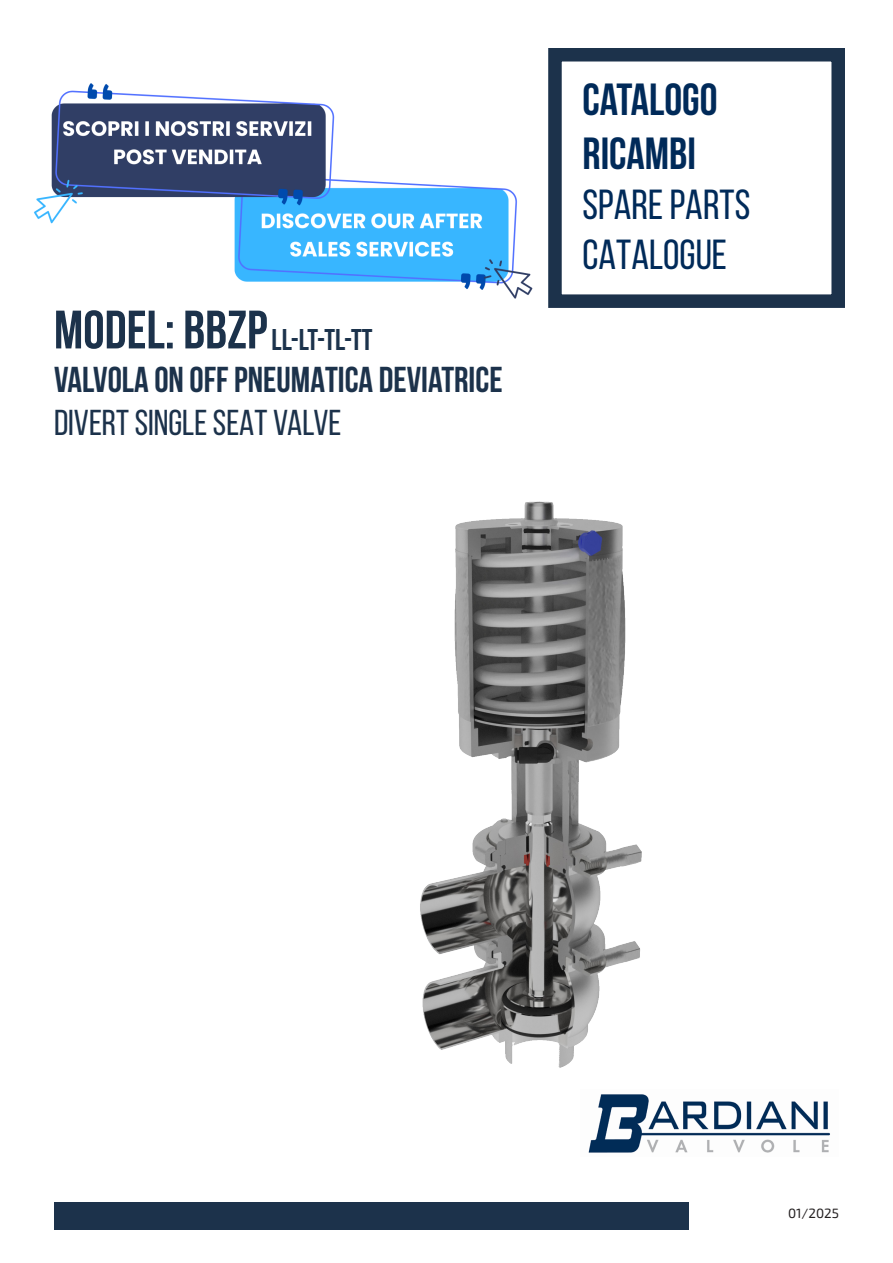
<style>
.page{position:relative;width:893px;height:1263px;background:#fff}
.page>*{position:absolute;margin:0;border:0;box-sizing:border-box;transform-origin:0 0}
.t1{font:700 54px "Bebas Neue";color:#1c324b}
.t2{font:700 45px/54px "Bebas Neue";color:#002a59}
.t3{font:42px/50.4px "Bebas Neue";color:#002a59}
.t4{font:700 36px "Bebas Neue";color:#1c324b}
.t5{font:36px "Bebas Neue";color:#1c324b}
.t6{font:700 30px "Bebas Neue";color:#1c334c}
.t7{font:13.5px "Exo Soft";color:#231f20}
</style>
<div class="page">
<img style="left:588px;top:1094px;width:242px;height:59px">
<div style="left:548px;top:48px;width:297px;height:260px;border:14px solid #1c324b"></div>
<img style="left:34px;top:83px;width:499px;height:216px">
<div style="left:55px;top:1202px;width:634px;height:28px;background:#1c324b"></div>
<img style="left:420px;top:501px;width:222px;height:567px">
<p class="t1" style="left:54px;top:300px;width:215px">MODEL: BBZP</p>
<p class="t4" style="left:54px;top:359px;width:450px">VALVOLA ON OFF PNEUMATICA DEVIATRICE</p>
<p class="t5" style="left:54px;top:403px;width:289px">DIVERT SINGLE SEAT VALVE</p>
<p class="t6" style="left:272px;top:323px;width:102px">LL-LT-TL-TT</p>
<p class="t2" style="left:583px;top:71px;width:137px">CATALOGO<br>RICAMBI</p>
<p class="t3" style="left:583px;top:179px;width:169px">SPARE PARTS<br>CATALOGUE</p>
<p class="t7" style="left:788px;top:1206px;width:52px">01/2025</p>
</div>
